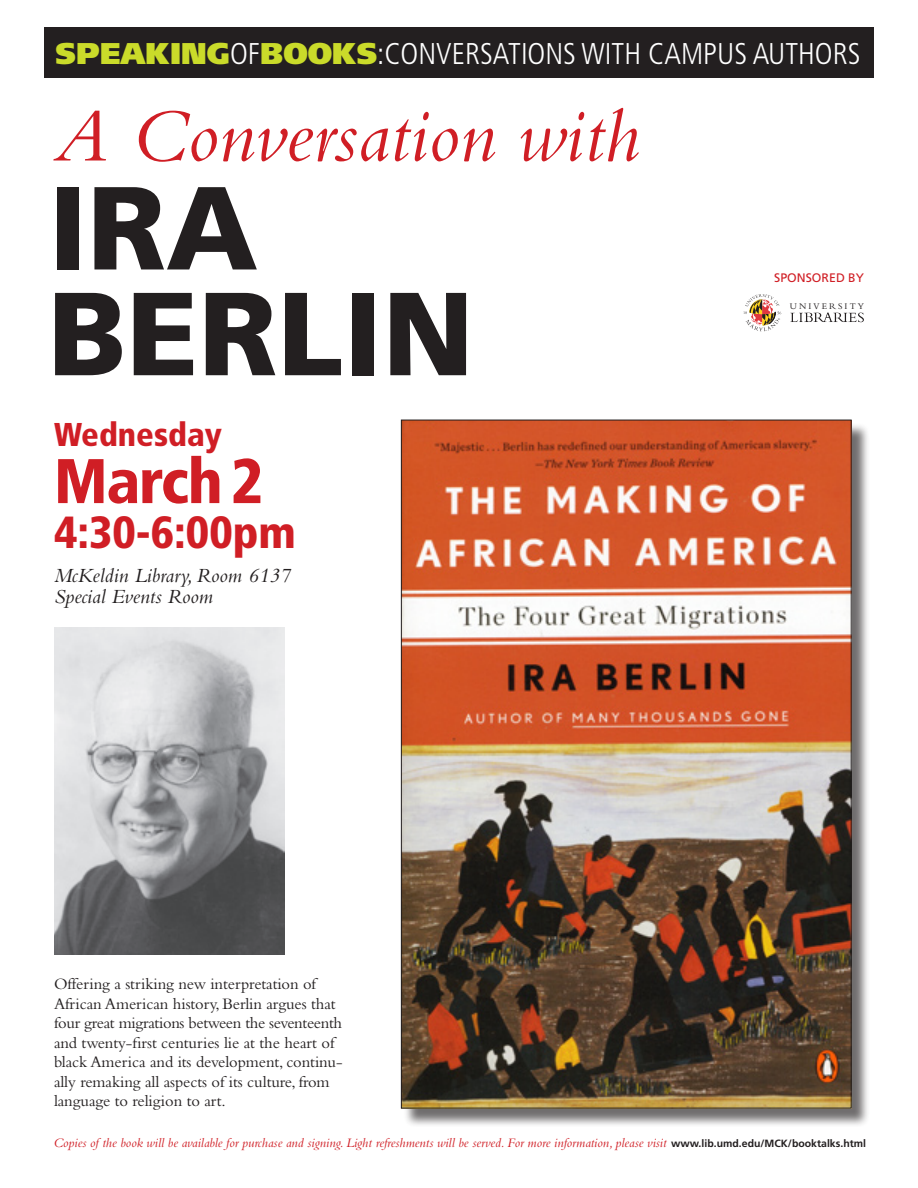
<style>
.page{position:relative;width:918px;height:1188px;background:#fff}
.page>*{position:absolute;margin:0;border:0;box-sizing:border-box;transform-origin:0 0}
.Author_s_Name{font:900 117.9px "Frutiger";color:#231f20}
.t1{font:italic 78.3px "Bembo";color:#d01e25}
.t2{font:900 condensed 63px "Frutiger";letter-spacing:-.02em;color:#d01e25}
.t3{font:900 condensed 45px "Frutiger";color:#d01e25}
.t4{font:900 condensed 33px "Frutiger";color:#d01e25}
.regular_speakingofbo{font:300 condensed 30px "Frutiger";color:#fff}
.t5{font:italic 21px "Bembo";color:#231f20}
.Authors_statement{font:16.5px/19.5px "Bembo";letter-spacing:-.005em;color:#231f20}
.t6{font:italic 13.5px "Bembo";color:#d01e25}
.t7{font:12.3px "Frutiger";color:#d01e25}
.t8{font:9px "Bembo";letter-spacing:.225em;color:#231f20}
.s1{font-weight:900;font-stretch:normal;color:#cadb2a}
.s2{font-family:"Frutiger";font-weight:700;font-style:normal;font-size:10.5px;color:#231f20}
</style>
<div class="page">
<div style="left:44px;top:27px;width:830px;height:51px;background:#231f20"></div>
<div style="left:403px;top:422px;width:467px;height:705px;background:#231f20;opacity:.65"></div>
<img style="left:403px;top:422px;width:446px;height:684px">
<svg style="left:790px;top:313px;width:74px;height:9px"></svg>
<img style="left:54px;top:628px;width:231px;height:326px">
<svg style="left:743px;top:294px;width:38px;height:37px"></svg>
<p class="regular_speakingofbo" style="left:56px;top:36px;width:806px"><span class="s1">SPEAKING</span>OF<span class="s1">BOOKS</span>:CONVERSATIONS WITH CAMPUS AUTHORS</p>
<p class="t1" style="left:54px;top:90px;width:587px">A Conversation with</p>
<p class="Author_s_Name" style="left:48px;top:157px;width:211px">IRA</p>
<p class="Author_s_Name" style="left:48px;top:263px;width:428px">BERLIN</p>
<p class="t4" style="left:54px;top:415px;width:169px">Wednesday</p>
<p class="t2" style="left:54px;top:443px;width:211px">March2</p>
<p class="t3" style="left:54px;top:505px;width:244px">4:30-6:00pm</p>
<p class="t5" style="left:54px;top:563px;width:238px">McKeldin Library, Room 6137</p>
<p class="t5" style="left:54px;top:584px;width:161px">Special Events Room</p>
<p class="t7" style="left:774px;top:270px;width:91px">SPONSORED BY</p>
<p class="t8" style="left:790px;top:301px;width:76px">UNIVERSITY</p>
<p class="Authors_statement" style="left:54px;top:974px;width:290px">Offering a striking new interpretation of African American history, Berlin argues that four great migrations between the seventeenth and twenty-first centuries lie at the heart of black America and its development, continu&shy;ally remaking all aspects of its culture, from language to religion to art.</p>
<p class="t6" style="left:53px;top:1135px;width:814px">Copies of the book will be available for purchase and signing. Light refreshments will be served. For more information, please visit <span class="s2">www.lib.umd.edu/MCK/booktalks.html</span></p>
</div>
